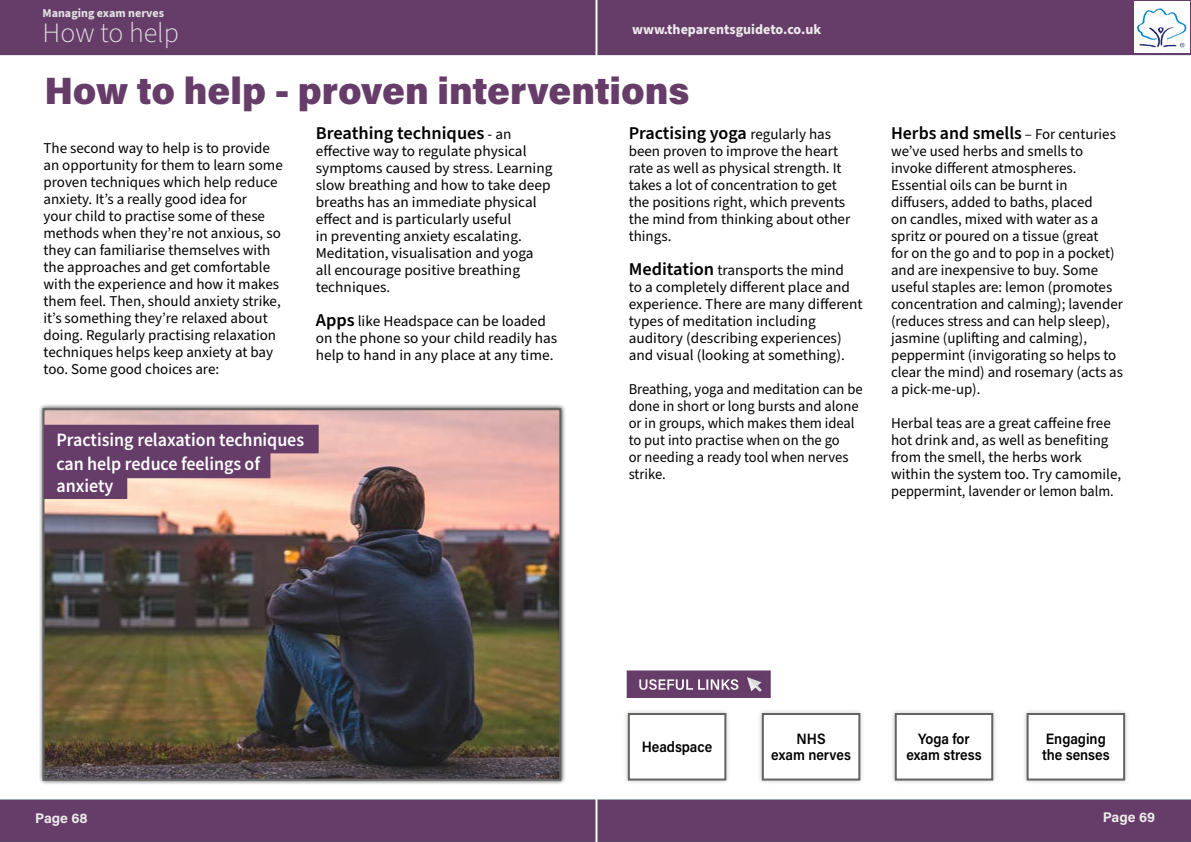
<style>
.page{position:relative;width:1191px;height:842px;background:#fff}
.page>*{position:absolute;margin:0;border:0;box-sizing:border-box;transform-origin:0 0}
.t1{font:900 38px "Acumin Pro";letter-spacing:-.005em;color:#663c69}
.t2{font:300 28px "Source Sans Pro";color:#e1e1e1}
.t3{font:18.9px/24.5px "Source Sans Variable";color:#fff;scale:.95 1}
.t4{font:600 18px "Source Sans Pro";color:#000}
.t5{font:15px/17px "Source Sans Pro";color:#000}
.t6{font:600 15px/16px "Acumin Pro";color:#000;text-align:center;scale:.92 1}
.t7{font:600 15px "Acumin Pro";letter-spacing:.005em;color:#fff;scale:.96 1}
.t8{font:700 14px "Source Sans Pro";color:#ecebeb}
.t9{font:700 14px "Acumin Pro";color:#ecebeb}
.t10{font:700 12px "Source Sans Pro";color:#e1e1e1}
.s1{font-weight:400;font-size:15px}
.s2{font-weight:600;font-size:18px}
</style>
<div class="page">
<div style="left:0;top:800px;width:1191px;height:42px;background:#663c69;border:1px solid #663c69"></div>
<div style="left:0;top:0;width:1191px;height:55px;background:#663c69"></div>
<hr style="left:595px;top:0;width:2px;height:842px;background:#fff">
<div style="left:1134px;top:1px;width:55px;height:52px;background:#fff"></div>
<img style="left:1137px;top:6px;width:51px;height:43px">
<div style="left:38px;top:404px;width:527px;height:381px;background:#000;opacity:.75"></div>
<img style="left:46px;top:411px;width:512px;height:367px">
<div style="left:43px;top:408px;width:518px;height:373px;border:2px solid #646363"></div>
<div style="left:624px;top:708px;width:107px;height:76px;background:#beb7b2;opacity:.75"></div>
<div style="left:629px;top:714px;width:96px;height:65px;background:#fff"></div>
<div style="left:628px;top:713px;width:98px;height:67px;border:2px solid #646363"></div>
<div style="left:758px;top:708px;width:107px;height:76px;background:#beb7b2;opacity:.75"></div>
<div style="left:763px;top:714px;width:96px;height:65px;background:#fff"></div>
<div style="left:762px;top:713px;width:98px;height:67px;border:2px solid #646363"></div>
<div style="left:890px;top:708px;width:107px;height:76px;background:#beb7b2;opacity:.75"></div>
<div style="left:895px;top:714px;width:97px;height:65px;background:#fff"></div>
<div style="left:894px;top:713px;width:99px;height:67px;border:2px solid #646363"></div>
<div style="left:1022px;top:708px;width:107px;height:76px;background:#beb7b2;opacity:.75"></div>
<div style="left:1027px;top:714px;width:97px;height:65px;background:#fff"></div>
<div style="left:1026px;top:713px;width:99px;height:67px;border:2px solid #646363"></div>
<div style="left:45px;top:425px;width:273px;height:28px;background:#663c69"></div>
<div style="left:45px;top:452px;width:225px;height:26px;background:#663c69"></div>
<div style="left:45px;top:474px;width:82px;height:24px;background:#663c69"></div>
<div style="left:44px;top:474px;width:83px;height:25px;border:1px solid #663c69"></div>
<div style="left:628px;top:672px;width:141px;height:24px;background:#663c69"></div>
<div style="left:626px;top:670px;width:144px;height:28px;border:3px solid #663c69"></div>
<div style="left:743px;top:675px;width:25px;height:17px;background:#663c69"></div>
<img style="left:747px;top:677px;width:15px;height:13px">
<p class="t10" style="left:43px;top:4px;width:123px">Managing exam nerves</p>
<h2 class="t2" style="left:43px;top:14px;width:138px">How to help</h2>
<p class="t8" style="left:632px;top:20px;width:190px">www.theparentsguideto.co.uk</p>
<p class="t8" style="left:632px;top:22px;width:190px">www.theparentsguideto.co.uk</p>
<h1 class="t1" style="left:45px;top:64px;width:646px">How to help - proven interventions</h1>
<p class="t5" style="left:44px;top:140px;width:241px">The second way to help is to provide an opportunity for them to learn some proven techniques which help reduce anxiety. It’s a really good idea for<br>your child to practise some of these methods when they’re not anxious, so they can familiarise themselves with the approaches and get comfortable with the experience and how it makes them feel. Then, should anxiety strike, it’s something they’re relaxed about doing. Regularly practising relaxation techniques helps keep anxiety at bay too. Some good choices are:</p>
<p class="t4" style="left:316px;top:121px;width:197px">Breathing techniques <span class="s1">- an</span></p>
<p class="t5" style="left:316px;top:143px;width:238px">effective way to regulate physical symptoms caused by stress. Learning slow breathing and how to take deep breaths has an immediate physical effect and is particularly useful<br>in preventing anxiety escalating.<br>Meditation, visualisation and yoga all encourage positive breathing techniques.</p>
<p class="t5" style="left:316px;top:313px;width:243px"><span class="s2">Apps</span> like Headspace can be loaded on the phone so your child readily has help to hand in any place at any time.</p>
<p class="t3" style="left:56px;top:427px;width:262px">Practising relaxation techniques can help reduce feelings of</p>
<p class="t3" style="left:56px;top:473px;width:62px">anxiety</p>
<p class="t4" style="left:628px;top:121px;width:204px">Practising yoga <span class="s1">regularly has</span></p>
<p class="t5" style="left:628px;top:143px;width:223px">been proven to improve the heart rate as well as physical strength. It takes a lot of concentration to get the positions right, which prevents the mind from thinking about other things.</p>
<p class="t5" style="left:628px;top:262px;width:235px"><span class="s2">Meditation</span> transports the mind<br>to a completely different place and experience. There are many different types of meditation including auditory (describing experiences) and visual (looking at something).</p>
<p class="t5" style="left:628px;top:381px;width:235px">Breathing, yoga and meditation can be done in short or long bursts and alone or in groups, which makes them ideal to put into practise when on the go<br>or needing a ready tool when nerves strike.</p>
<p class="t4" style="left:891px;top:121px;width:226px">Herbs and smells <span class="s1">– For centuries</span></p>
<p class="t5" style="left:891px;top:143px;width:233px">we’ve used herbs and smells to invoke different atmospheres.<br>Essential oils can be burnt in diffusers, added to baths, placed<br>on candles, mixed with water as a spritz or poured on a tissue (great<br>for on the go and to pop in a pocket) and are inexpensive to buy. Some useful staples are: lemon (promotes concentration and calming); lavender (reduces stress and can help sleep), jasmine (uplifting and calming), peppermint (invigorating so helps to clear the mind) and rosemary (acts as a pick-me-up).</p>
<p class="t5" style="left:891px;top:415px;width:232px">Herbal teas are a great caffeine free hot drink and, as well as benefiting from the smell, the herbs work within the system too. Try camomile, peppermint, lavender or lemon balm.</p>
<p class="t7" style="left:638px;top:674px;width:107px">USEFUL LINKS</p>
<p class="t6" style="left:642px;top:738px;width:78px">Headspace</p>
<p class="t6" style="left:771px;top:730px;width:88px">NHS<br>exam nerves</p>
<p class="t6" style="left:906px;top:730px;width:83px">Yoga for exam stress</p>
<p class="t6" style="left:1042px;top:730px;width:75px;text-align:left">Engaging the senses</p>
<p class="t9" style="left:35px;top:810px;width:54px">Page 68</p>
<p class="t9" style="left:1102px;top:809px;width:54px">Page 69</p>
</div>
